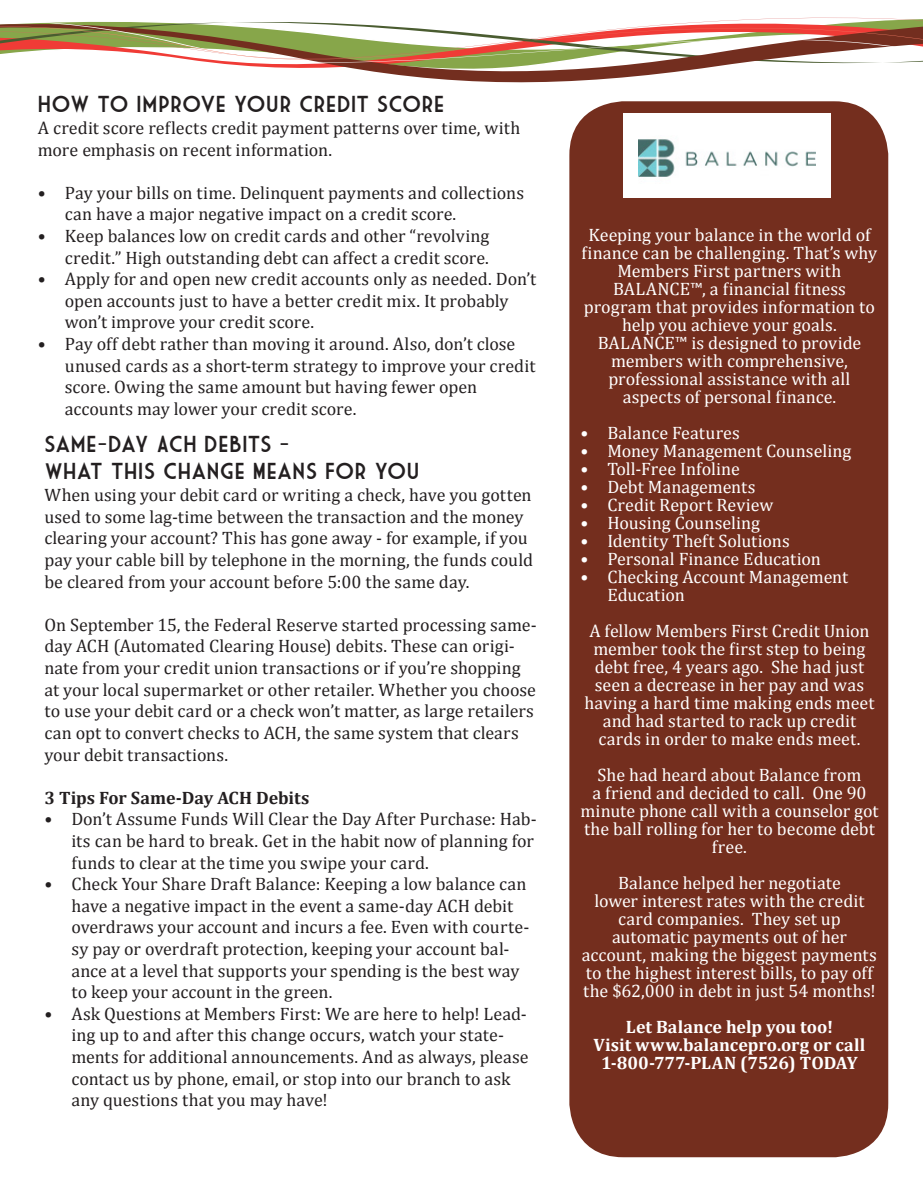
<style>
.page{position:relative;width:923px;height:1193px;background:#fff}
.page>*{position:absolute;margin:0;border:0;box-sizing:border-box;transform-origin:0 0}
.t1{font:22.5px/27px "Market Deco";letter-spacing:.005em;color:#231f20}
.t2{font:18px/21.6px "Cambria";color:#231f20}
.t3{font:18px/18px "Cambria";color:#fff;text-align:center}
.t4{font:700 18px/18px "Cambria";color:#fff;text-align:center}
.t5{font:700 18px "Cambria";letter-spacing:-.005em;color:#231f20}
</style>
<div class="page">
<div style="left:569px;top:101px;width:319px;height:1056px;background:#742e1e;border-radius:54px"></div>
<svg style="left:377px;top:72px;width:297px;height:11px;fill:#732e1f"></svg>
<svg style="left:0;top:17px;width:922px;height:55px"></svg>
<div style="left:623px;top:113px;width:207px;height:85px;background:#fff"></div>
<img style="left:638px;top:139px;width:177px;height:38px">
<p class="t1" style="left:38px;top:90px;width:408px">HOW TO IMPROVE YOUR CREDIT SCORE</p>
<p class="t2" style="left:38px;top:117px;width:484px">A credit score reflects credit payment patterns over time, with more emphasis on recent information.</p>
<p class="t2" style="left:65px;top:182px;width:461px;text-indent:-27px">• Pay your bills on time. Delinquent payments and collections can have a major negative impact on a credit score.</p>
<p class="t2" style="left:38px;top:225px;width:453px;text-align:right">• Keep balances low on credit cards and other “revolving credit.” High outstanding debt can affect a credit score.</p>
<p class="t2" style="left:65px;top:268px;width:473px;text-indent:-27px">• Apply for and open new credit accounts only as needed. Don’t open accounts just to have a better credit mix. It probably won’t improve your credit score.</p>
<p class="t2" style="left:65px;top:333px;width:472px;text-indent:-27px">• Pay off debt rather than moving it around. Also, don’t close unused cards as a short-term strategy to improve your credit score. Owing the same amount but having fewer open accounts may lower your credit score.</p>
<p class="t1" style="left:44px;top:430px;width:376px">SAME-DAY ACH DEBITS -<br>WHAT THIS CHANGE MEANS FOR YOU</p>
<p class="t2" style="left:44px;top:484px;width:490px">When using your debit card or writing a check, have you gotten used to some lag-time between the transaction and the money clearing your account? This has gone away - for example, if you pay your cable bill by telephone in the morning, the funds could be cleared from your account before 5:00 the same day.</p>
<p class="t2" style="left:44px;top:614px;width:494px">On September 15, the Federal Reserve started processing same&shy;day ACH (Automated Clearing House) debits. These can origi&shy;nate from your credit union transactions or if you’re shopping at your local supermarket or other retailer. Whether you choose to use your debit card or a check won’t matter, as large retailers can opt to convert checks to ACH, the same system that clears your debit transactions.</p>
<p class="t5" style="left:44px;top:785px;width:267px">3 Tips For Same-Day ACH Debits</p>
<p class="t2" style="left:71px;top:808px;width:467px;text-indent:-27px">• Don’t Assume Funds Will Clear the Day After Purchase: Hab&shy;its can be hard to break. Get in the habit now of planning for funds to clear at the time you swipe your card.</p>
<p class="t2" style="left:71px;top:873px;width:459px;text-indent:-27px">• Check Your Share Draft Balance: Keeping a low balance can have a negative impact in the event a same-day ACH debit overdraws your account and incurs a fee. Even with courte&shy;sy pay or overdraft protection, keeping your account bal&shy;ance at a level that supports your spending is the best way to keep your account in the green.</p>
<p class="t2" style="left:71px;top:1002px;width:459px;text-indent:-27px">• Ask Questions at Members First: We are here to help! Lead&shy;ing up to and after this change occurs, watch your state&shy;ments for additional announcements. And as always, please contact us by phone, email, or stop into our branch to ask any questions that you may have!</p>
<p class="t3" style="left:581px;top:225px;width:297px">Keeping your balance in the world of finance can be challenging. That’s why<br>Members First partners with<br>BALANCE™, a financial fitness program that provides information to help you achieve your goals.<br>BALANCE™ is designed to provide members with comprehensive, professional assistance with all aspects of personal finance.</p>
<p class="t3" style="left:580px;top:423px;width:161px">• Balance Features</p>
<p class="t3" style="left:580px;top:441px;width:272px">• Money Management Counseling</p>
<p class="t3" style="left:580px;top:459px;width:161px">• Toll-Free Infoline</p>
<p class="t3" style="left:580px;top:477px;width:177px">• Debt Managements</p>
<p class="t3" style="left:580px;top:495px;width:194px">• Credit Report Review</p>
<p class="t3" style="left:580px;top:513px;width:181px">• Housing Counseling</p>
<p class="t3" style="left:580px;top:531px;width:211px">• Identity Theft Solutions</p>
<p class="t3" style="left:580px;top:549px;width:242px">• Personal Finance Education</p>
<p class="t3" style="left:607px;top:567px;width:242px;text-align:left;text-indent:-27px">• Checking Account Management<br>Education</p>
<p class="t3" style="left:584px;top:621px;width:292px">A fellow Members First Credit Union member took the first step to being debt free, 4 years ago. She had just seen a decrease in her pay and was having a hard time making ends meet and had started to rack up credit cards in order to make ends meet.</p>
<p class="t3" style="left:580px;top:765px;width:300px">She had heard about Balance from<br>a friend and decided to call. One 90 minute phone call with a counselor got the ball rolling for her to become debt free.</p>
<p class="t3" style="left:582px;top:873px;width:296px">Balance helped her negotiate<br>lower interest rates with the credit card companies. They set up automatic payments out of her account, making the biggest payments to the highest interest bills, to pay off the $62,000 in debt in just 54 months!</p>
<p class="t4" style="left:626px;top:1017px;width:209px">Let Balance help you too!</p>
<p class="t4" style="left:593px;top:1035px;width:273px">Visit www.balancepro.org or call<br>1-800-777-PLAN (7526) TODAY</p>
</div>
